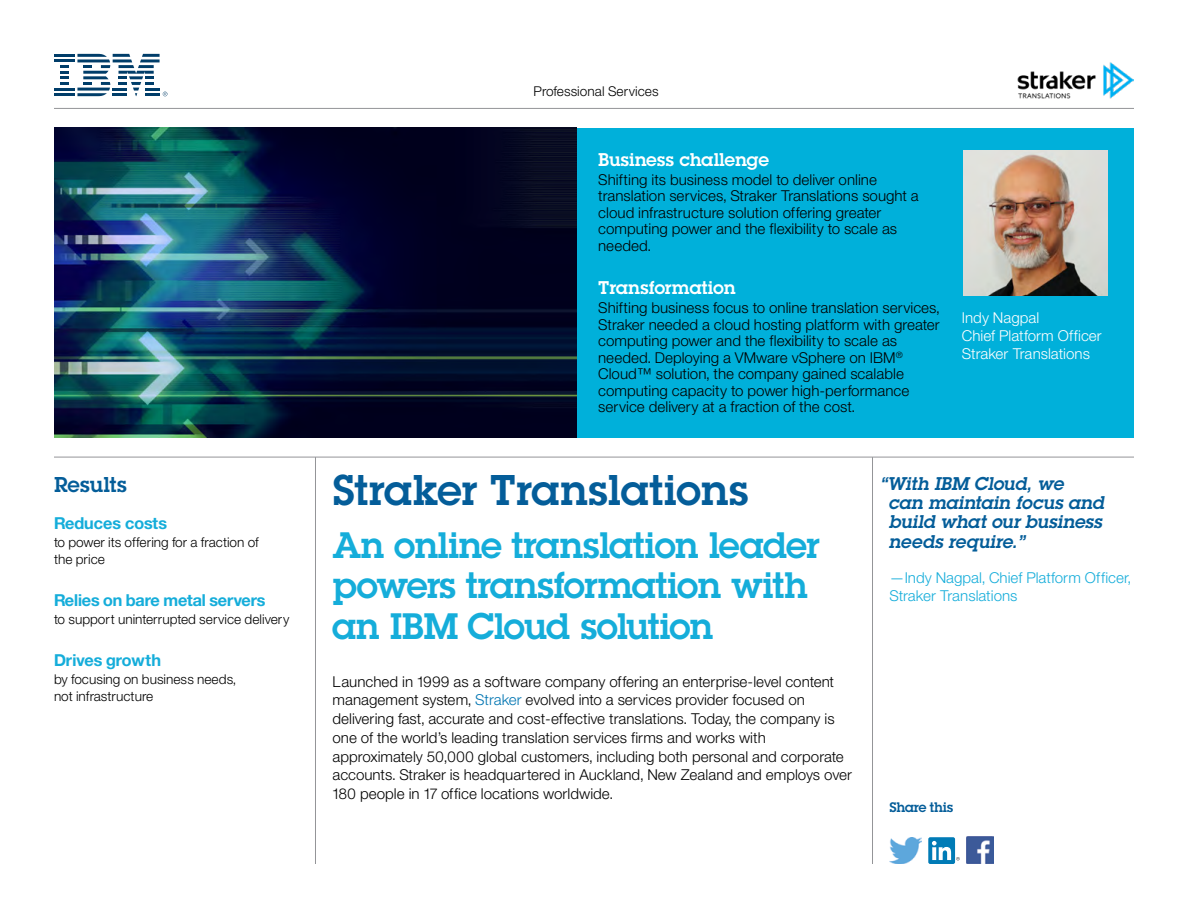
<style>
.page{position:relative;width:1188px;height:918px;background:#fff}
.page>*{position:absolute;margin:0;border:0;box-sizing:border-box;transform-origin:0 0}
.t1{font:42px "Lubalin Demifor IBM";color:#045d99}
.t2{font:36px/40.5px "Lubalin Demifor IBM";letter-spacing:-.02em;color:#15adda}
.t3{font:21px "Lubalin Demifor IBM";color:#045d99}
.t4{font:18px/19.5px "Lubalin Demi Italicfor IBM";color:#045d99}
.t5{font:18px "Lubalin Demifor IBM";color:#fff}
.t6{font:16.5px "Helv Neue Boldfor IBM";letter-spacing:-.01em;color:#15adda}
.t7{font:15px/16.5px "Helv Neue Lightfor IBM";color:#000}
.t8{font:15px/18px "Helv Neue Lightfor IBM";color:#15adda}
.t9{font:15px/18px "Helv Neue Lightfor IBM";color:#fff}
.t10{font:13.5px/17.2px "Helv Neue Lightfor IBM";color:#000}
.t11{font:13.5px "Lubalin Demifor IBM";letter-spacing:-.015em;color:#045d99}
.s1{color:#0075b2}
</style>
<div class="page">
<hr style="left:315px;top:457px;width:1px;height:407px;background:#949598">
<hr style="left:872px;top:457px;width:1px;height:407px;background:#949598">
<hr style="left:54px;top:108px;width:1080px;height:1px;background:#949598">
<hr style="left:54px;top:457px;width:1080px;height:1px;background:#949598">
<div style="left:577px;top:128px;width:557px;height:310px;background:#00b0da"></div>
<img style="left:54px;top:128px;width:523px;height:310px">
<img style="left:890px;top:838px;width:32px;height:26px">
<div style="left:928px;top:837px;width:27px;height:27px;background:#007bb6;border-radius:2px"></div>
<svg style="left:932px;top:841px;width:28px;height:20px"></svg>
<img style="left:966px;top:837px;width:27px;height:27px">
<hr style="left:54px;top:54px;width:21px;height:3px;background:#003d69">
<hr style="left:54px;top:59px;width:21px;height:3px;background:#003d69">
<hr style="left:54px;top:88px;width:21px;height:3px;background:#003d69">
<svg style="left:60px;top:65px;width:9px;height:20px"></svg>
<hr style="left:54px;top:93px;width:21px;height:3px;background:#003d69">
<svg style="left:77px;top:54px;width:90px;height:42px"></svg>
<img style="left:1017px;top:62px;width:116px;height:37px">
<img style="left:963px;top:150px;width:144px;height:146px">
<h3 class="t3" style="left:54px;top:470px;width:74px">Results</h3>
<p class="t6" style="left:54px;top:513px;width:115px">Reduces costs</p>
<p class="t10" style="left:54px;top:533px;width:206px">to power its offering for a fraction of the price</p>
<p class="t6" style="left:54px;top:590px;width:213px">Relies on bare metal servers</p>
<p class="t10" style="left:54px;top:610px;width:237px">to support uninterrupted service delivery</p>
<p class="t6" style="left:54px;top:649px;width:108px">Drives growth</p>
<p class="t10" style="left:54px;top:670px;width:184px">by focusing on business needs, not infrastructure</p>
<p class="t10" style="left:534px;top:83px;width:127px">Professional Services</p>
<p class="t5" style="left:598px;top:147px;width:172px">Business challenge</p>
<p class="t7" style="left:598px;top:171px;width:322px">Shifting its business model to deliver online translation services, Straker Translations sought a cloud infrastructure solution offering greater computing power and the flexibility to scale as needed.</p>
<p class="t5" style="left:598px;top:276px;width:139px">Transformation</p>
<p class="t7" style="left:598px;top:299px;width:343px">Shifting business focus to online translation services, Straker needed a cloud hosting platform with greater computing power and the flexibility to scale as needed. Deploying a VMware vSphere on IBM<sup>® </sup>Cloud™ solution, the company gained scalable computing capacity to power high-performance service delivery at a fraction of the cost.</p>
<p class="t9" style="left:962px;top:308px;width:141px">Indy Nagpal<br>Chief Platform Officer<br>Straker Translations</p>
<h1 class="t1" style="left:333px;top:462px;width:418px">Straker Translations</h1>
<h2 class="t2" style="left:333px;top:524px;width:488px">An online translation leader powers transformation with an IBM Cloud solution</h2>
<p class="t7" style="left:333px;top:671px;width:521px;line-height:18.8px">Launched in 1999 as a software company offering an enterprise-level content management system, <span class="s1">Straker</span> evolved into a services provider focused on delivering fast, accurate and cost-effective translations. Today, the company is one of the world’s leading translation services firms and works with approximately 50,000 global customers, including both personal and corporate accounts. Straker is headquartered in Auckland, New Zealand and employs over 180 people in 17 office locations worldwide.</p>
<p class="t4" style="left:890px;top:473px;width:217px;text-indent:-8px">“With IBM Cloud, we<br>can maintain focus and build what our business needs require.”</p>
<p class="t8" style="left:890px;top:568px;width:243px">—Indy Nagpal, Chief Platform Officer,<br>Straker Translations</p>
<p class="t11" style="left:890px;top:798px;width:65px">Share this</p>
</div>
